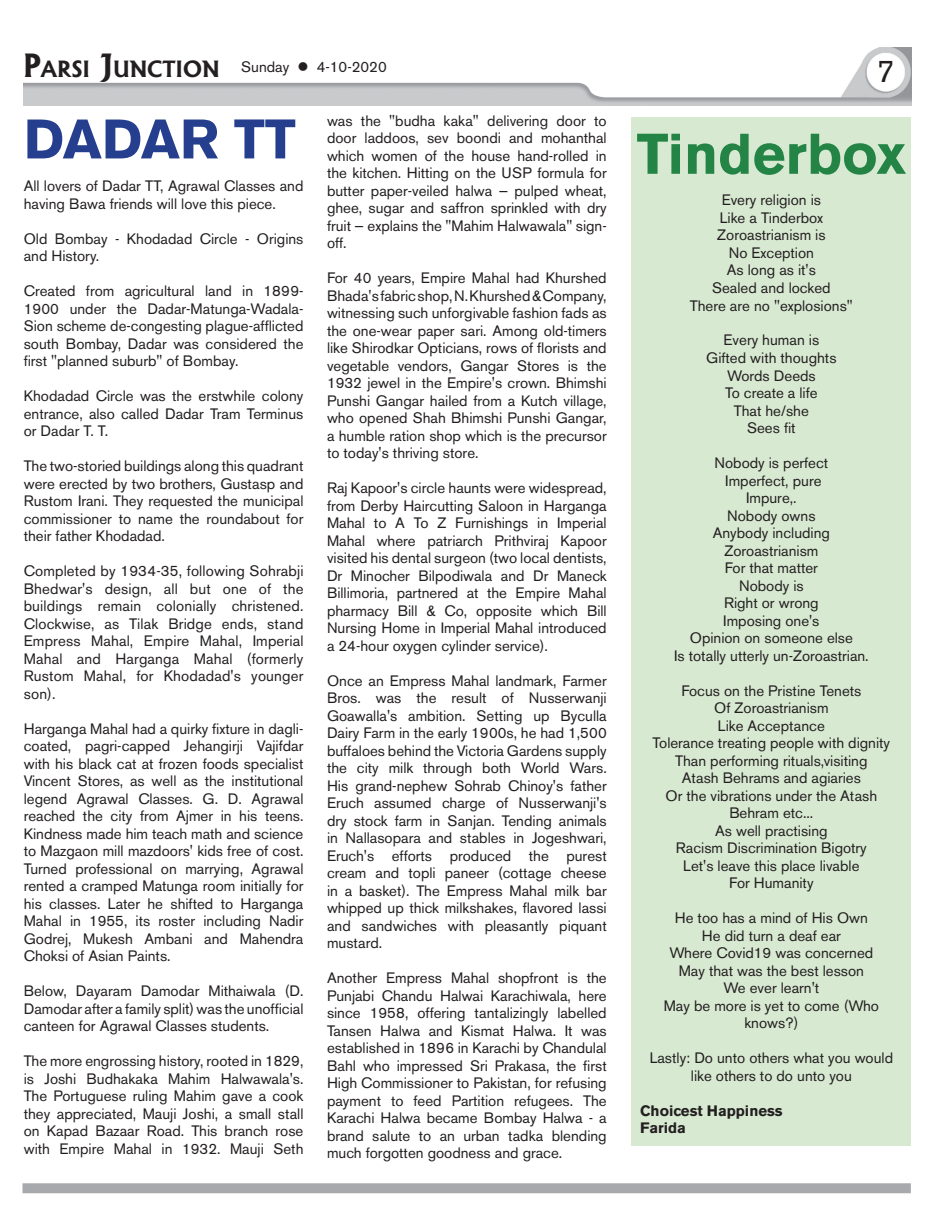
<style>
.page{position:relative;width:945px;height:1215px;background:#fff}
.page>*{position:absolute;margin:0;border:0;box-sizing:border-box;transform-origin:0 0}
.t1{font:700 56.75px "Akzidenz Grotesk BE";color:#238446}
.t2{font:700 55.12px "Akzidenz Grotesk BE";color:#253f8e}
.t3{font:31.25px "Akzidenz Grotesk BE";color:#231f20}
.t4{font:15px/17.5px "Akzidenz Grotesk BE";color:#231f20;text-align:justify}
.t5{font:700 15px/17.5px "Akzidenz Grotesk BE";color:#231f20}
.s1{font-family:"Albertus";font-weight:700;font-size:30.62px}
.s2{font-family:"Albertus";font-weight:700;font-size:21.5px}
</style>
<div class="page">
<img style="left:24px;top:48px;width:887px;height:58px">
<div style="left:22px;top:1183px;width:889px;height:10px;background:#a8a9ad"></div>
<div style="left:632px;top:117px;width:279px;height:1029px;background:#d8e9d2"></div>
<p class="t4" style="left:23px;top:58px;width:365px"><span class="s1">P</span><span class="s2">ARSI</span> <span class="s1">J</span><span class="s2">UNCTION</span> Sunday ● 4-10-2020</p>
<h2 class="t2" style="left:24px;top:107px;width:274px">DADAR TT</h2>
<p class="t4" style="left:327px;top:112px;width:281px">was the "budha kaka" delivering door to door laddoos, sev boondi and mohanthal which women of the house hand-rolled in the kitchen. Hitting on the USP formula for butter paper-veiled halwa — pulped wheat, ghee, sugar and saffron sprinkled with dry fruit — explains the "Mahim Halwawala" sign&shy;off.</p>
<p class="t4" style="left:327px;top:269px;width:281px">For 40 years, Empire Mahal had Khurshed Bhada's fabric shop, N. Khurshed &amp; Company, witnessing such unforgivable fashion fads as the one-wear paper sari. Among old-timers like Shirodkar Opticians, rows of florists and vegetable vendors, Gangar Stores is the 1932 jewel in the Empire's crown. Bhimshi Punshi Gangar hailed from a Kutch village, who opened Shah Bhimshi Punshi Gangar, a humble ration shop which is the precursor to today's thriving store.</p>
<p class="t4" style="left:327px;top:479px;width:281px">Raj Kapoor's circle haunts were widespread, from Derby Haircutting Saloon in Harganga Mahal to A To Z Furnishings in Imperial Mahal where patriarch Prithviraj Kapoor visited his dental surgeon (two local dentists, Dr Minocher Bilpodiwala and Dr Maneck Billimoria, partnered at the Empire Mahal pharmacy Bill &amp; Co, opposite which Bill Nursing Home in Imperial Mahal introduced a 24-hour oxygen cylinder service).</p>
<p class="t4" style="left:327px;top:672px;width:281px">Once an Empress Mahal landmark, Farmer Bros. was the result of Nusserwanji Goawalla's ambition. Setting up Byculla Dairy Farm in the early 1900s, he had 1,500 buffaloes behind the Victoria Gardens supply the city milk through both World Wars.<br>His grand-nephew Sohrab Chinoy's father Eruch assumed charge of Nusserwanji's dry stock farm in Sanjan. Tending animals in Nallasopara and stables in Jogeshwari, Eruch's efforts produced the purest cream and topli paneer (cottage cheese in a basket). The Empress Mahal milk bar whipped up thick milkshakes, flavored lassi and sandwiches with pleasantly piquant mustard.</p>
<p class="t4" style="left:327px;top:969px;width:281px">Another Empress Mahal shopfront is the Punjabi Chandu Halwai Karachiwala, here since 1958, offering tantalizingly labelled Tansen Halwa and Kismat Halwa. It was established in 1896 in Karachi by Chandulal Bahl who impressed Sri Prakasa, the first High Commissioner to Pakistan, for refusing payment to feed Partition refugees. The Karachi Halwa became Bombay Halwa - a brand salute to an urban tadka blending much forgotten goodness and grace.</p>
<p class="t4" style="left:24px;top:177px;width:281px">All lovers of Dadar TT, Agrawal Classes and having Bawa friends will love this piece.</p>
<p class="t4" style="left:24px;top:230px;width:281px">Old Bombay - Khodadad Circle - Origins and History.</p>
<p class="t4" style="left:24px;top:282px;width:281px">Created from agricultural land in 1899- 1900 under the Dadar-Matunga-Wadala-Sion scheme de-congesting plague-afflicted south Bombay, Dadar was considered the first "planned suburb" of Bombay.</p>
<p class="t4" style="left:24px;top:387px;width:281px">Khodadad Circle was the erstwhile colony entrance, also called Dadar Tram Terminus or Dadar T. T.</p>
<p class="t4" style="left:24px;top:457px;width:281px">The two-storied buildings along this quadrant were erected by two brothers, Gustasp and Rustom Irani. They requested the municipal commissioner to name the roundabout for their father Khodadad.</p>
<p class="t4" style="left:24px;top:562px;width:281px">Completed by 1934-35, following Sohrabji Bhedwar's design, all but one of the buildings remain colonially christened.<br>Clockwise, as Tilak Bridge ends, stand Empress Mahal, Empire Mahal, Imperial Mahal and Harganga Mahal (formerly Rustom Mahal, for Khodadad's younger son).</p>
<p class="t4" style="left:24px;top:720px;width:281px">Harganga Mahal had a quirky fixture in dagli&shy;coated, pagri-capped Jehangirji Vajifdar with his black cat at frozen foods specialist Vincent Stores, as well as the institutional legend Agrawal Classes. G. D. Agrawal reached the city from Ajmer in his teens.<br>Kindness made him teach math and science to Mazgaon mill mazdoors' kids free of cost.<br>Turned professional on marrying, Agrawal rented a cramped Matunga room initially for his classes. Later he shifted to Harganga Mahal in 1955, its roster including Nadir Godrej, Mukesh Ambani and Mahendra Choksi of Asian Paints.</p>
<p class="t4" style="left:24px;top:982px;width:281px">Below, Dayaram Damodar Mithaiwala (D.<br>Damodar after a family split) was the unofficial canteen for Agrawal Classes students.</p>
<p class="t4" style="left:24px;top:1052px;width:281px">The more engrossing history, rooted in 1829, is Joshi Budhakaka Mahim Halwawala's.<br>The Portuguese ruling Mahim gave a cook they appreciated, Mauji Joshi, a small stall on Kapad Bazaar Road. This branch rose with Empire Mahal in 1932. Mauji Seth</p>
<h3 class="t3" style="left:877px;top:52px;width:20px">7</h3>
<h1 class="t1" style="left:637px;top:121px;width:271px">Tinderbox</h1>
<p class="t4" style="left:690px;top:192px;width:164px;text-align:center">Every religion is<br>Like a Tinderbox<br>Zoroastrianism is<br>No Exception<br>As long as it's<br>Sealed and locked<br>There are no "explosions"</p>
<p class="t4" style="left:706px;top:332px;width:132px;text-align:center">Every human is<br>Gifted with thoughts<br>Words Deeds<br>To create a life<br>That he/she<br>Sees fit</p>
<p class="t4" style="left:674px;top:454px;width:196px;text-align:center">Nobody is perfect<br>Imperfect, pure<br>Impure,.<br>Nobody owns<br>Anybody including<br>Zoroastrianism<br>For that matter<br>Nobody is<br>Right or wrong<br>Imposing one's<br>Opinion on someone else<br>Is totally utterly un-Zoroastrian.</p>
<p class="t4" style="left:653px;top:682px;width:239px;text-align:center">Focus on the Pristine Tenets<br>Of Zoroastrianism<br>Like Acceptance<br>Tolerance treating people with dignity<br>Than performing rituals,visiting<br>Atash Behrams and agiaries<br>Or the vibrations under the Atash<br>Behram etc...<br>As well practising<br>Racism Discrimination Bigotry<br>Let's leave this place livable<br>For Humanity</p>
<p class="t4" style="left:664px;top:909px;width:217px;text-align:center">He too has a mind of His Own<br>He did turn a deaf ear<br>Where Covid19 was concerned<br>May that was the best lesson<br>We ever learn't<br>May be more is yet to come (Who knows?)</p>
<p class="t4" style="left:650px;top:1049px;width:245px;text-align:center">Lastly: Do unto others what you would like others to do unto you</p>
<p class="t5" style="left:640px;top:1102px;width:144px">Choicest Happiness<br>Farida</p>
</div>
